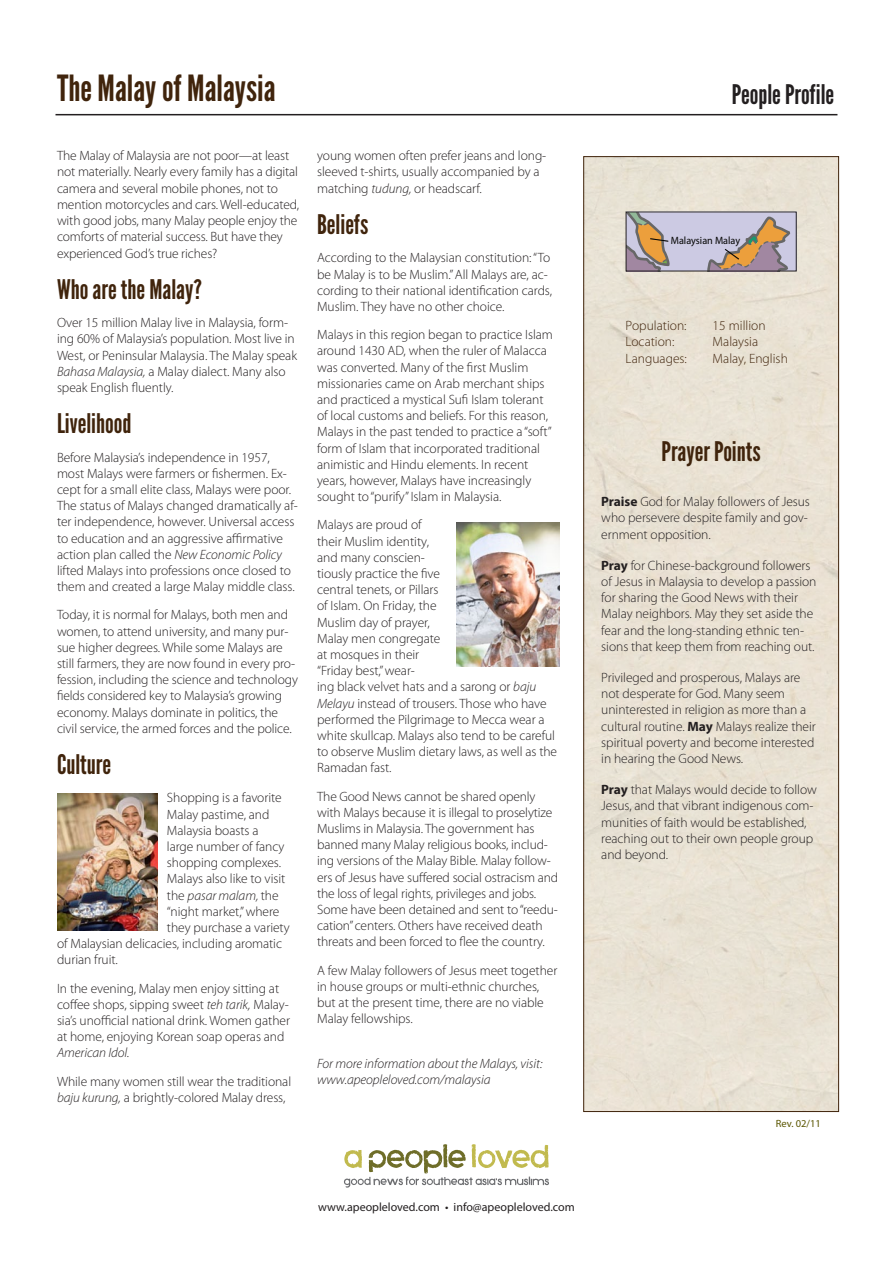
<style>
.page{position:relative;width:893px;height:1263px;background:#fff}
.page>*{position:absolute;margin:0;border:0;box-sizing:border-box;transform-origin:0 0}
.t1{font:36px "League Gothic";color:#40240c}
.Subheads{font:27px "League Gothic";color:#40240c}
.Subheads-2{font:27px "League Gothic";color:#231f20}
.Body_Text{font:300 13.5px/16.2px "Myriad Pro";letter-spacing:-.005em;color:#231f20}
.Body_Text-2{font:italic 300 13.5px/16.2px "Myriad Pro";letter-spacing:-.005em;color:#231f20}
.t2{font:300 13.5px "Myriad Pro";color:#40240c}
.t3{font:12px "Myriad Pro";color:#231f20}
.t4{font:10.65px "Myriad Pro";color:#050504;scale:.96 1}
.t5{font:10.5px "Myriad Pro";color:#5a5500}
.s1{font-style:italic}
.s2{font-style:normal}
.s3{font-weight:700}
</style>
<div class="page">
<div style="left:585px;top:158px;width:252px;height:952px;background:#e9e1d4"></div>
<svg style="left:344px;top:1144px;width:205px;height:43px"></svg>
<hr style="left:56px;top:114px;width:781px;height:1px;background:#231f20">
<img style="left:456px;top:523px;width:103px;height:144px">
<svg style="left:628px;top:213px;width:167px;height:56px;background:#bfb0b2"></svg>
<img style="left:57px;top:793px;width:101px;height:137px">
<p class="t1" style="left:57px;top:67px;width:220px">The Malay of Malaysia</p>
<p class="Body_Text" style="left:57px;top:148px;width:244px">The Malay of Malaysia are not poor—at least not materially. Nearly every family has a digital camera and several mobile phones, not to mention motorcycles and cars. Well-educated, with good jobs, many Malay people enjoy the comforts of material success. But have they experienced God’s true riches?</p>
<p class="Subheads" style="left:57px;top:274px;width:147px">Who are the Malay?</p>
<p class="Body_Text" style="left:57px;top:314px;width:242px">Over 15 million Malay live in Malaysia, form&shy;ing 60% of Malaysia’s population. Most live in West, or Peninsular Malaysia. The Malay speak <span class="s1">Bahasa Malaysia,</span> a Malay dialect. Many also speak English fluently.</p>
<p class="Subheads" style="left:57px;top:408px;width:76px">Livelihood</p>
<p class="Body_Text" style="left:57px;top:449px;width:242px">Before Malaysia’s independence in 1957, most Malays were farmers or fishermen. Ex&shy;cept for a small elite class, Malays were poor.<br>The status of Malays changed dramatically af&shy;ter independence, however. Universal access to education and an aggressive affirmative action plan called the <span class="s1">New Economic Policy </span>lifted Malays into professions once closed to them and created a large Malay middle class.</p>
<p class="Body_Text" style="left:57px;top:607px;width:242px">Today, it is normal for Malays, both men and women, to attend university, and many pur&shy;sue higher degrees. While some Malays are still farmers, they are now found in every pro&shy;fession, including the science and technology fields considered key to Malaysia’s growing economy. Malays dominate in politics, the civil service, the armed forces and the police.</p>
<p class="Subheads" style="left:57px;top:749px;width:56px">Culture</p>
<p class="Body_Text" style="left:167px;top:790px;width:116px">Shopping is a favorite</p>
<p class="Body_Text" style="left:167px;top:806px;width:104px">Malay pastime, and</p>
<p class="Body_Text" style="left:167px;top:822px;width:93px">Malaysia boasts a</p>
<p class="Body_Text" style="left:167px;top:838px;width:119px">large number of fancy</p>
<p class="Body_Text" style="left:167px;top:854px;width:116px">shopping complexes.</p>
<p class="Body_Text" style="left:167px;top:871px;width:120px">Malays also like to visit</p>
<p class="Body_Text-2" style="left:167px;top:887px;width:113px"><span class="s2">the</span> pasar malam, <span class="s2">the</span></p>
<p class="Body_Text" style="left:167px;top:903px;width:114px">“night market,” where</p>
<p class="Body_Text" style="left:167px;top:919px;width:124px">they purchase a variety</p>
<p class="Body_Text" style="left:57px;top:935px;width:227px">of Malaysian delicacies, including aromatic</p>
<p class="Body_Text" style="left:57px;top:952px;width:62px">durian fruit.</p>
<p class="Body_Text" style="left:57px;top:980px;width:234px">In the evening, Malay men enjoy sitting at coffee shops, sipping sweet <span class="s1">teh tarik,</span> Malay&shy;sia’s unofficial national drink. Women gather at home, enjoying Korean soap operas and <span class="s1">American Idol.</span></p>
<p class="Body_Text" style="left:57px;top:1073px;width:236px">While many women still wear the traditional <span class="s1">baju kurung,</span> a brightly-colored Malay dress,</p>
<p class="Body_Text" style="left:317px;top:148px;width:231px">young women often prefer jeans and long&shy;sleeved t-shirts, usually accompanied by a matching <span class="s1">tudung,</span> or headscarf.</p>
<p class="Subheads" style="left:317px;top:209px;width:53px">Beliefs</p>
<p class="Body_Text" style="left:317px;top:250px;width:236px">According to the Malaysian constitution: “To be Malay is to be Muslim.” All Malays are, ac&shy;cording to their national identification cards, Muslim. They have no other choice.</p>
<p class="Body_Text" style="left:317px;top:326px;width:237px">Malays in this region began to practice Islam around 1430 AD, when the ruler of Malacca was converted. Many of the first Muslim missionaries came on Arab merchant ships and practiced a mystical Sufi Islam tolerant of local customs and beliefs. For this reason, Malays in the past tended to practice a “soft” form of Islam that incorporated traditional animistic and Hindu elements. In recent years, however, Malays have increasingly sought to “purify” Islam in Malaysia.</p>
<p class="Body_Text" style="left:317px;top:517px;width:241px">Malays are proud of<br>their Muslim identity,<br>and many conscien-<br>tiously practice the five<br>central tenets, or Pillars<br>of Islam. On Friday, the<br>Muslim day of prayer,<br>Malay men congregate<br>at mosques in their<br>“Friday best,” wear-<br>ing black velvet hats and a sarong or <span class="s1">baju<br>Melayu</span> instead of trousers. Those who have performed the Pilgrimage to Mecca wear a white skullcap. Malays also tend to be careful to observe Muslim dietary laws, as well as the<br>Ramadan fast.</p>
<p class="Body_Text" style="left:317px;top:788px;width:243px">The Good News cannot be shared openly with Malays because it is illegal to proselytize Muslims in Malaysia. The government has banned many Malay religious books, includ&shy;ing versions of the Malay Bible. Malay follow&shy;ers of Jesus have suffered social ostracism and the loss of legal rights, privileges and jobs.<br>Some have been detained and sent to “reedu&shy;cation” centers. Others have received death threats and been forced to flee the country.</p>
<p class="Body_Text" style="left:317px;top:962px;width:242px">A few Malay followers of Jesus meet together in house groups or multi-ethnic churches, but at the present time, there are no viable Malay fellowships.</p>
<p class="Body_Text-2" style="left:317px;top:1055px;width:227px">For more information about the Malays, visit: www.apeopleloved.com/malaysia</p>
<p class="Subheads-2" style="left:732px;top:79px;width:104px">People Profile</p>
<p class="t4" style="left:671px;top:234px;width:74px">Malaysian Malay</p>
<p class="t2" style="left:626px;top:318px;width:62px">Population:</p>
<p class="t2" style="left:713px;top:318px;width:54px">15 million</p>
<p class="t2" style="left:626px;top:334px;width:50px">Location:</p>
<p class="t2" style="left:713px;top:334px;width:47px">Malaysia</p>
<p class="t2" style="left:626px;top:350px;width:63px">Languages:</p>
<p class="t2" style="left:713px;top:350px;width:77px">Malay, English</p>
<p class="Subheads" style="left:662px;top:436px;width:101px">Prayer Points</p>
<p class="Body_Text" style="left:601px;top:493px;width:210px"><span class="s3">Praise</span> God for Malay followers of Jesus who persevere despite family and gov&shy;ernment opposition.</p>
<p class="Body_Text" style="left:601px;top:557px;width:217px"><span class="s3">Pray</span> for Chinese-background followers of Jesus in Malaysia to develop a passion for sharing the Good News with their Malay neighbors. May they set aside the fear and the long-standing ethnic ten&shy;sions that keep them from reaching out.</p>
<p class="Body_Text" style="left:601px;top:669px;width:216px">Privileged and prosperous, Malays are not desperate for God. Many seem uninterested in religion as more than a cultural routine. <span class="s3">May</span> Malays realize their spiritual poverty and become interested in hearing the Good News.</p>
<p class="Body_Text" style="left:601px;top:781px;width:217px"><span class="s3">Pray</span> that Malays would decide to follow Jesus, and that vibrant indigenous com&shy;munities of faith would be established, reaching out to their own people group and beyond.</p>
<p class="t5" style="left:776px;top:1117px;width:47px">Rev. 02/11</p>
<p class="t3" style="left:318px;top:1200px;width:258px">www.apeopleloved.com • info@apeopleloved.com</p>
</div>
